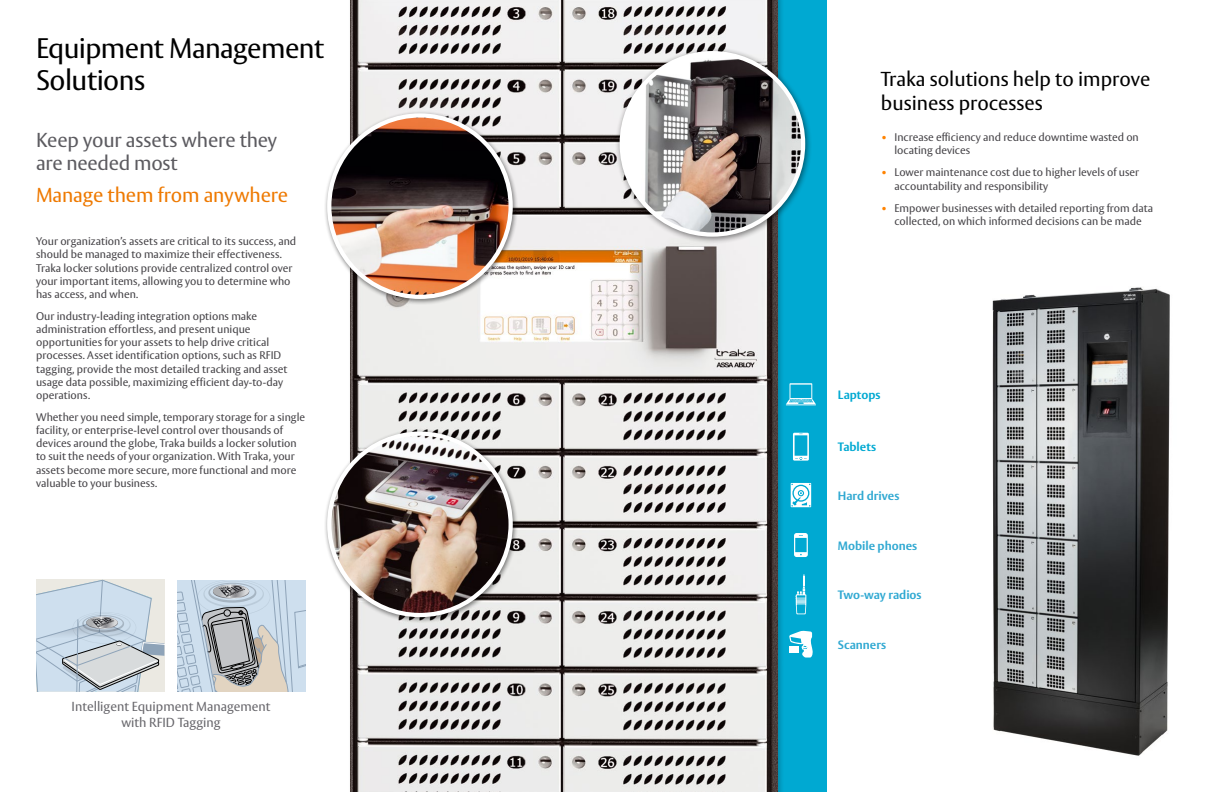
<style>
.page{position:relative;width:1224px;height:792px;background:#fff}
.page>*{position:absolute;margin:0;border:0;box-sizing:border-box;transform-origin:0 0}
.t1{font:28px/32px "ASSA Vesta";letter-spacing:-.02em;color:#000}
.t2{font:20px/24px "ASSA Vesta";color:#000}
.t3{font:20px/23px "ASSA Vesta";letter-spacing:-.01em;color:#5c5b60}
.t4{font:20px "ASSA Vesta";letter-spacing:-.005em;color:#ee7900}
.t5{font:13px/15.6px "ASSA Vesta";color:#68676c;text-align:center}
.t6{font:700 12px "ASSA Vesta";color:#31a9d2}
.t7{font:700 12px "ASSA Vesta";color:#00a9d2}
.t8{font:11px/13.2px "ASSA Vesta";color:#454347}
.s1{font-weight:700;color:#ff8300}
</style>
<div class="page">
<div style="left:611px;top:0;width:216px;height:792px;background:#00a9d2"></div>
<img style="left:350px;top:0;width:427px;height:792px">
<svg style="left:791px;top:483px;width:20px;height:24px"></svg>
<hr style="left:786px;top:404px;width:30px;height:1px;background:#fff">
<svg style="left:786px;top:383px;width:30px;height:21px"></svg>
<svg style="left:794px;top:533px;width:14px;height:24px"></svg>
<svg style="left:796px;top:575px;width:10px;height:39px"></svg>
<svg style="left:793px;top:433px;width:16px;height:28px"></svg>
<svg style="left:789px;top:631px;width:24px;height:27px"></svg>
<svg style="left:36px;top:580px;width:128px;height:112px;background:#c9d4dc"></svg>
<svg style="left:177px;top:580px;width:129px;height:112px;background:#bac3cb"></svg>
<div style="left:324px;top:110px;width:195px;height:195px;background:#000;opacity:.5"></div>
<img style="left:329px;top:115px;width:182px;height:182px;border-radius:91px">
<div style="left:327px;top:113px;width:186px;height:186px;border:4px solid #fff;border-radius:50%"></div>
<div style="left:324px;top:428px;width:195px;height:195px;background:#000;opacity:.5"></div>
<img style="left:329px;top:434px;width:182px;height:181px;border-radius:91px">
<div style="left:327px;top:432px;width:186px;height:185px;border:4px solid #fff;border-radius:50%"></div>
<div style="left:615px;top:46px;width:198px;height:198px;background:#000;opacity:.5"></div>
<img style="left:622px;top:53px;width:181px;height:182px;border-radius:91px">
<div style="left:620px;top:51px;width:185px;height:186px;border:4px solid #fff;border-radius:50%"></div>
<img style="left:992px;top:287px;width:178px;height:469px">
<h1 class="t1" style="left:36px;top:33px;width:290px">Equipment Management<br>Solutions</h1>
<h2 class="t3" style="left:36px;top:130px;width:242px">Keep your assets where they are needed most</h2>
<h2 class="t4" style="left:36px;top:183px;width:254px">Manage them from anywhere</h2>
<p class="t8" style="left:36px;top:235px;width:262px">Your organization’s assets are critical to its success, and should be managed to maximize their effectiveness.<br>Traka locker solutions provide centralized control over your important items, allowing you to determine who has access, and when.</p>
<p class="t8" style="left:36px;top:310px;width:253px">Our industry-leading integration options make administration effortless, and present unique opportunities for your assets to help drive critical processes. Asset identification options, such as RFID tagging, provide the most detailed tracking and asset usage data possible, maximizing efficient day-to-day operations.</p>
<p class="t8" style="left:36px;top:411px;width:271px">Whether you need simple, temporary storage for a single facility, or enterprise-level control over thousands of devices around the globe, Traka builds a locker solution to suit the needs of your organization. With Traka, your assets become more secure, more functional and more valuable to your business.</p>
<p class="t5" style="left:72px;top:699px;width:200px">Intelligent Equipment Management with RFID Tagging</p>
<h2 class="t2" style="left:881px;top:68px;width:271px">Traka solutions help to improve business processes</h2>
<p class="t8" style="left:894px;top:131px;width:246px;text-indent:-13px"><span class="s1">•</span> Increase efficiency and reduce downtime wasted on locating devices</p>
<p class="t8" style="left:894px;top:166px;width:246px;text-indent:-13px"><span class="s1">•</span> Lower maintenance cost due to higher levels of user accountability and responsibility</p>
<p class="t8" style="left:881px;top:202px;width:274px;text-align:center"><span class="s1">•</span> Empower businesses with detailed reporting from data collected, on which informed decisions can be made</p>
<p class="t7" style="left:838px;top:387px;width:44px">Laptops</p>
<p class="t7" style="left:838px;top:440px;width:40px">Tablets</p>
<p class="t6" style="left:838px;top:488px;width:63px">Hard drives</p>
<p class="t6" style="left:838px;top:538px;width:81px">Mobile phones</p>
<p class="t6" style="left:838px;top:588px;width:85px">Two-way radios</p>
<p class="t6" style="left:838px;top:637px;width:50px">Scanners</p>
</div>
